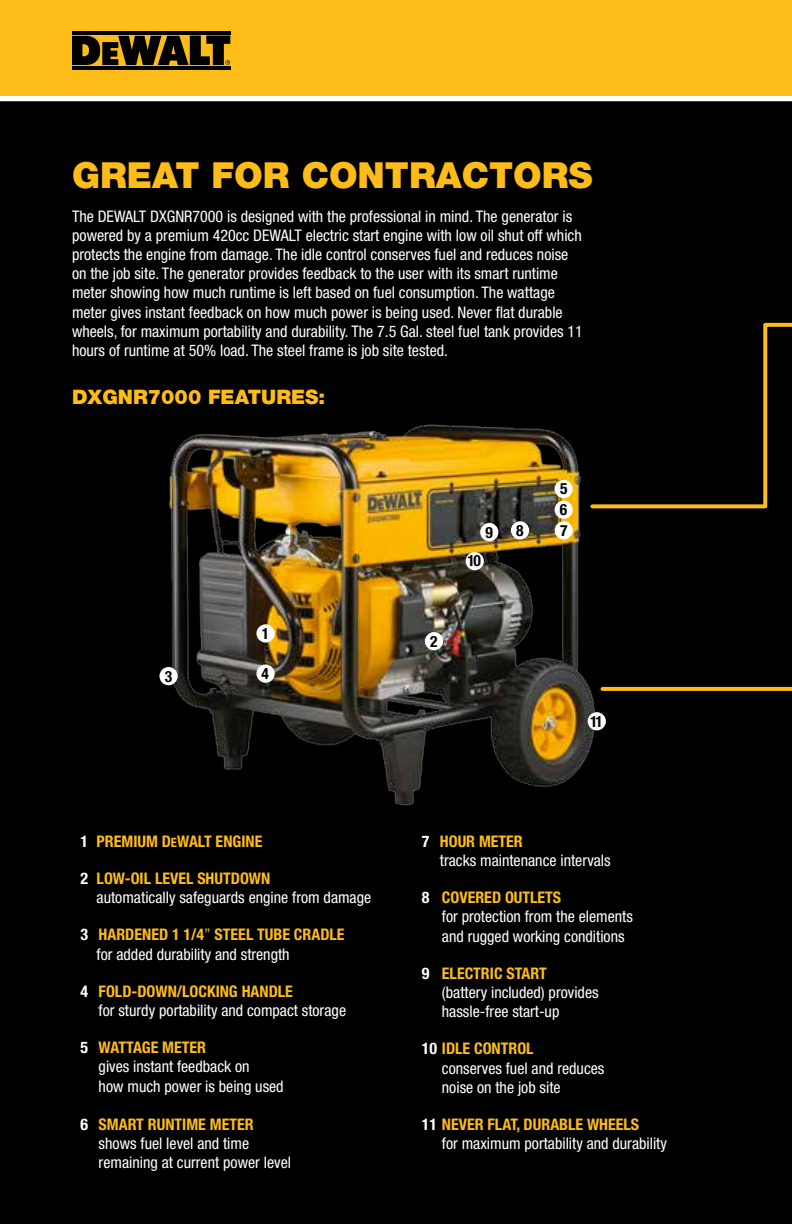
<style>
.page{position:relative;width:792px;height:1224px;background:#fff}
.page>*{position:absolute;margin:0;border:0;box-sizing:border-box;transform-origin:0 0}
.t1{font:900 36px "Helvetica Neue LT Std";color:#febc18}
.t2{font:900 20px "Helvetica Neue LT Std";color:#febc18}
.t3{font:condensed 16px/19.2px "Helvetica Neue LT Std";color:#fff}
.t4{font:700 condensed 16px "Helvetica Neue LT Std";color:#febc18}
.t5{font:700 condensed 15.6px/21px "Helvetica Neue LT Std";color:#000}
.s1{color:#fff}
.s2{font-size:12.8px}
.s3{font-weight:700}
.s4{font-weight:700;color:#febc18}
.s5{color:#febc18}
</style>
<div class="page">
<div style="left:0;top:101px;width:792px;height:1123px;background:#000"></div>
<div style="left:0;top:0;width:792px;height:95px;background:#febc18"></div>
<hr style="left:72px;top:31px;width:158px;height:3px;background:#000">
<hr style="left:72px;top:67px;width:158px;height:3px;background:#000">
<svg style="left:72px;top:36px;width:158px;height:29px"></svg>
<div style="left:588px;top:321px;width:204px;height:189px;background:#000"></div>
<svg style="left:623px;top:687px;width:169px;height:4px"></svg>
<img style="left:158px;top:410px;width:465px;height:403px">
<div style="left:256px;top:624px;width:19px;height:19px;background:#fff;border-radius:50%"></div>
<div style="left:425px;top:632px;width:18px;height:18px;background:#fff;border-radius:50%"></div>
<div style="left:159px;top:667px;width:19px;height:18px;background:#fff;border-radius:50%"></div>
<div style="left:256px;top:665px;width:19px;height:18px;background:#fff;border-radius:50%"></div>
<div style="left:555px;top:480px;width:18px;height:18px;background:#fff;border-radius:50%"></div>
<div style="left:555px;top:501px;width:18px;height:18px;background:#fff;border-radius:50%"></div>
<div style="left:555px;top:521px;width:18px;height:19px;background:#fff;border-radius:50%"></div>
<div style="left:511px;top:521px;width:18px;height:19px;background:#fff;border-radius:50%"></div>
<div style="left:480px;top:523px;width:18px;height:18px;background:#fff;border-radius:50%"></div>
<div style="left:466px;top:552px;width:18px;height:18px;background:#fff;border-radius:50%"></div>
<div style="left:588px;top:712px;width:18px;height:18px;background:#fff;border-radius:50%"></div>
<h1 class="t1" style="left:72px;top:154px;width:522px">GREAT FOR CONTRACTORS</h1>
<p class="t3" style="left:72px;top:206px;width:512px">The DEWALT DXGNR7000 is designed with the professional in mind. The generator is powered by a premium 420cc DEWALT electric start engine with low oil shut off which protects the engine from damage. The idle control conserves fuel and reduces noise on the job site. The generator provides feedback to the user with its smart runtime meter showing how much runtime is left based on fuel consumption. The wattage meter gives instant feedback on how much power is being used. Never flat durable wheels, for maximum portability and durability. The 7.5 Gal. steel fuel tank provides 11 hours of runtime at 50% load. The steel frame is job site tested.</p>
<p class="t2" style="left:72px;top:385px;width:255px">DXGNR7000 FEATURES:</p>
<p class="t5" style="left:262px;top:623px;width:9px">1</p>
<p class="t5" style="left:165px;top:665px;width:9px">3</p>
<p class="t5" style="left:262px;top:663px;width:9px">4</p>
<p class="t4" style="left:81px;top:831px;width:183px"><span class="s1">1</span> PREMIUM D<span class="s2">E</span>WALT ENGINE</p>
<p class="t3" style="left:97px;top:869px;width:276px;text-indent:-16px"><span class="s3">2</span> <span class="s4">LOW-OIL LEVEL SHUTDOWN<br></span>automatically safeguards engine from damage</p>
<p class="t3" style="left:97px;top:925px;width:250px;text-indent:-16px"><span class="s3">3</span> <span class="s4">HARDENED 1 1/4</span><span class="s5">”</span> <span class="s4">STEEL TUBE CRADLE </span>for added durability and strength</p>
<p class="t3" style="left:99px;top:982px;width:249px;text-indent:-18px"><span class="s3">4</span> <span class="s4">FOLD-DOWN/LOCKING HANDLE<br></span>for sturdy portability and compact storage</p>
<p class="t3" style="left:99px;top:1038px;width:187px;text-indent:-18px"><span class="s3">5</span> <span class="s4">WATTAGE METER<br></span>gives instant feedback on<br>how much power is being used</p>
<p class="t3" style="left:99px;top:1115px;width:194px;text-indent:-18px"><span class="s3">6</span> <span class="s4">SMART RUNTIME METER </span>shows fuel level and time remaining at current power level</p>
<p class="t5" style="left:560px;top:478px;width:9px">5<br>6</p>
<p class="t5" style="left:486px;top:521px;width:9px">9</p>
<p class="t5" style="left:516px;top:520px;width:9px">8</p>
<p class="t5" style="left:560px;top:520px;width:9px">7</p>
<p class="t5" style="left:430px;top:630px;width:9px">2</p>
<p class="t5" style="left:468px;top:550px;width:15px">10</p>
<p class="t5" style="left:590px;top:711px;width:14px">11</p>
<p class="t3" style="left:440px;top:832px;width:172px;text-indent:-18px"><span class="s3">7</span> <span class="s4">HOUR METER<br></span>tracks maintenance intervals</p>
<p class="t3" style="left:442px;top:888px;width:192px;text-indent:-20px"><span class="s3">8</span> <span class="s4">COVERED OUTLETS<br></span>for protection from the elements and rugged working conditions</p>
<p class="t3" style="left:442px;top:964px;width:158px;text-indent:-20px"><span class="s3">9</span> <span class="s4">ELECTRIC START<br></span>(battery included) provides hassle-free start-up</p>
<p class="t3" style="left:442px;top:1039px;width:164px;text-indent:-20px"><span class="s3">10</span> <span class="s4">IDLE CONTROL<br></span>conserves fuel and reduces noise on the job site</p>
<p class="t3" style="left:442px;top:1115px;width:227px;text-indent:-20px"><span class="s3">11</span> <span class="s4">NEVER FLAT, DURABLE WHEELS<br></span>for maximum portability and durability</p>
</div>
